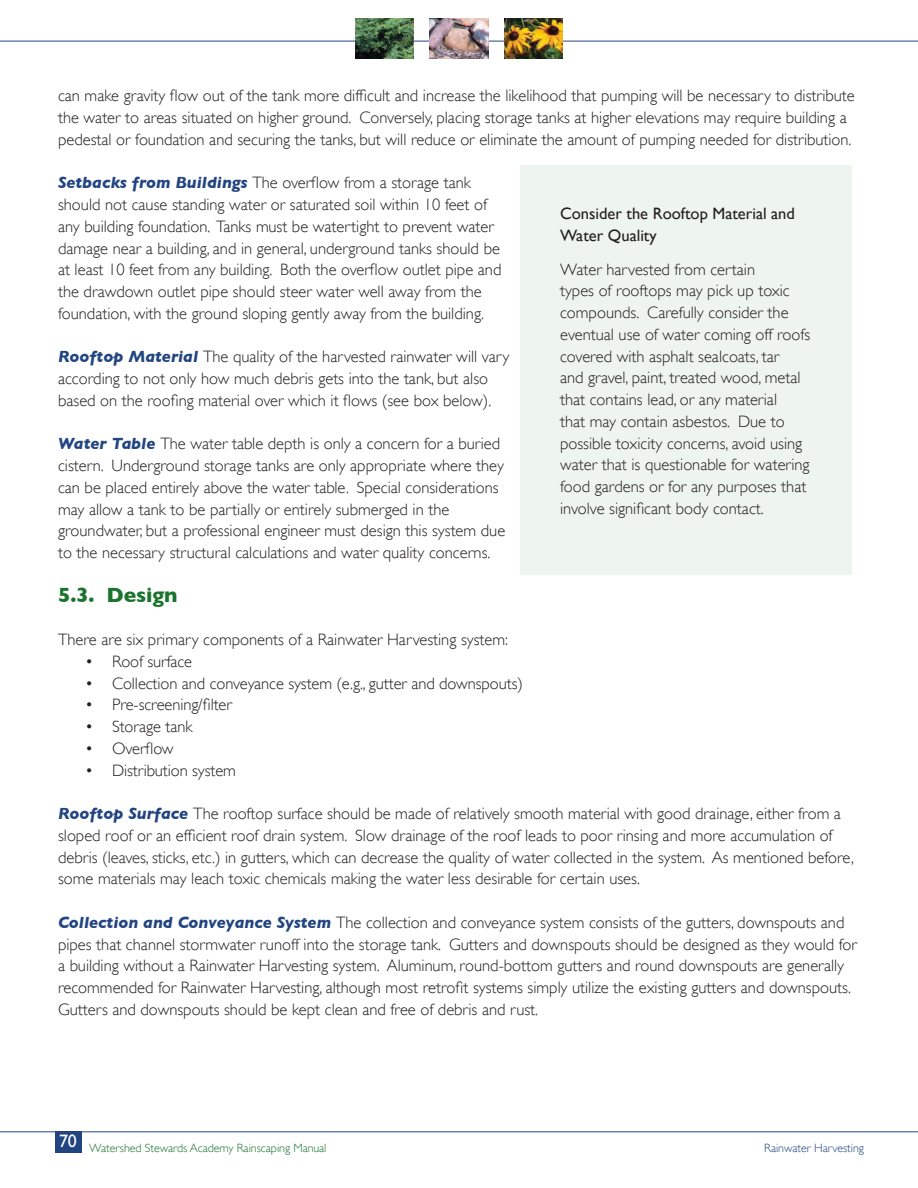
<style>
.page{position:relative;width:918px;height:1188px;background:#fff}
.page>*{position:absolute;margin:0;border:0;box-sizing:border-box;transform-origin:0 0}
.t1{font:700 21px "Gill Sans";letter-spacing:-.005em;color:#1a742d}
.t2{font:18px "Gill Sans";color:#fff}
.t3{font:300 16.5px/21.8px "Gill Sans";color:#231f20}
.t4{font:16.5px/21.8px "Gill Sans";color:#231f20}
.t5{font:300 12px "Gill Sans";letter-spacing:-.005em;color:#1a742d}
.t6{font:300 12px "Gill Sans";letter-spacing:-.005em;color:#224581}
.s1{font-weight:700;font-style:italic;color:#224581}
</style>
<div class="page">
<hr style="left:0;top:41px;width:918px;height:1px;background:#224581">
<img style="left:504px;top:19px;width:58px;height:39px">
<img style="left:430px;top:18px;width:58px;height:40px">
<img style="left:356px;top:19px;width:58px;height:39px">
<hr style="left:0;top:1131px;width:918px;height:1px;background:#224581">
<div style="left:55px;top:1131px;width:27px;height:22px;background:#224581"></div>
<div style="left:520px;top:165px;width:332px;height:410px;background:#eef4ee"></div>
<p class="t3" style="left:58px;top:84px;width:798px">can make gravity flow out of the tank more difficult and increase the likelihood that pumping will be necessary to distribute the water to areas situated on higher ground. Conversely, placing storage tanks at higher elevations may require building a pedestal or foundation and securing the tanks, but will reduce or eliminate the amount of pumping needed for distribution.</p>
<p class="t3" style="left:58px;top:171px;width:445px"><span class="s1">Setbacks from Buildings</span> The overflow from a storage tank should not cause standing water or saturated soil within 10 feet of any building foundation. Tanks must be watertight to prevent water damage near a building, and in general, underground tanks should be at least 10 feet from any building. Both the overflow outlet pipe and the drawdown outlet pipe should steer water well away from the foundation, with the ground sloping gently away from the building.</p>
<p class="t3" style="left:58px;top:345px;width:453px"><span class="s1">Rooftop Material</span> The quality of the harvested rainwater will vary according to not only how much debris gets into the tank, but also based on the roofing material over which it flows (see box below).</p>
<p class="t3" style="left:58px;top:432px;width:449px"><span class="s1">Water Table</span> The water table depth is only a concern for a buried cistern. Underground storage tanks are only appropriate where they can be placed entirely above the water table. Special considerations may allow a tank to be partially or entirely submerged in the groundwater, but a professional engineer must design this system due to the necessary structural calculations and water quality concerns.</p>
<p class="t1" style="left:58px;top:582px;width:121px">5.3. Design</p>
<p class="t3" style="left:58px;top:628px;width:452px">There are six primary components of a Rainwater Harvesting system:</p>
<p class="t3" style="left:85px;top:650px;width:109px">• Roof surface</p>
<p class="t3" style="left:85px;top:672px;width:439px">• Collection and conveyance system (e.g., gutter and downspouts)</p>
<p class="t3" style="left:85px;top:693px;width:148px">• Pre-screening/filter</p>
<p class="t3" style="left:85px;top:715px;width:109px">• Storage tank</p>
<p class="t3" style="left:85px;top:737px;width:90px">• Overflow</p>
<p class="t3" style="left:85px;top:759px;width:152px">• Distribution system</p>
<p class="t3" style="left:58px;top:802px;width:797px"><span class="s1">Rooftop Surface</span> The rooftop surface should be made of relatively smooth material with good drainage, either from a sloped roof or an efficient roof drain system. Slow drainage of the roof leads to poor rinsing and more accumulation of debris (leaves, sticks, etc.) in gutters, which can decrease the quality of water collected in the system. As mentioned before, some materials may leach toxic chemicals making the water less desirable for certain uses.</p>
<p class="t3" style="left:58px;top:911px;width:800px"><span class="s1">Collection and Conveyance System</span> The collection and conveyance system consists of the gutters, downspouts and pipes that channel stormwater runoff into the storage tank. Gutters and downspouts should be designed as they would for a building without a Rainwater Harvesting system. Aluminum, round-bottom gutters and round downspouts are generally recommended for Rainwater Harvesting, although most retrofit systems simply utilize the existing gutters and downspouts.<br>Gutters and downspouts should be kept clean and free of debris and rust.</p>
<p class="t4" style="left:560px;top:203px;width:236px">Consider the Rooftop Material and<br>Water Quality</p>
<p class="t3" style="left:560px;top:258px;width:252px">Water harvested from certain<br>types of rooftops may pick up toxic compounds. Carefully consider the eventual use of water coming off roofs covered with asphalt sealcoats, tar<br>and gravel, paint, treated wood, metal that contains lead, or any material<br>that may contain asbestos. Due to possible toxicity concerns, avoid using water that is questionable for watering food gardens or for any purposes that involve significant body contact.</p>
<p class="t2" style="left:59px;top:1130px;width:19px">70</p>
<p class="t5" style="left:89px;top:1139px;width:239px">Watershed Stewards Academy Rainscaping Manual</p>
<p class="t6" style="left:764px;top:1139px;width:101px">Rainwater Harvesting</p>
</div>
